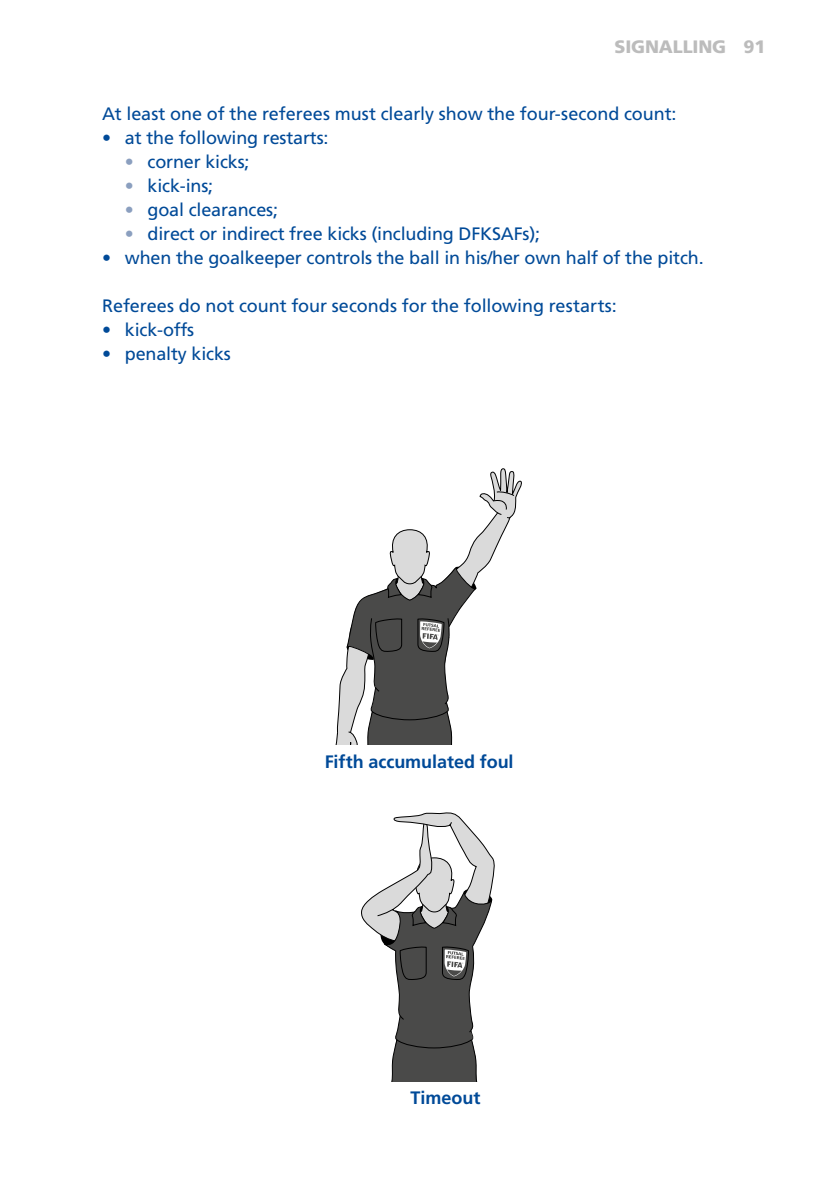
<style>
.page{position:relative;width:840px;height:1191px;background:#fff}
.page>*{position:absolute;margin:0;border:0;box-sizing:border-box;transform-origin:0 0}
.t1{font:18px "Frutiger LT Pro";letter-spacing:-.01em;color:#004a98}
.t2{font:700 18px "Frutiger LT Pro";letter-spacing:-.005em;color:#004a98}
.t3{font:900 18px "Frutiger LT Pro";letter-spacing:-.01em;color:#bcbcbc}
.s1{color:#8b9fbf}
</style>
<div class="page">
<svg style="left:335px;top:468px;width:187px;height:276px"></svg>
<svg style="left:361px;top:812px;width:134px;height:269px"></svg>
<p class="t3" style="left:614px;top:36px;width:113px">SIGNALLING</p>
<p class="t3" style="left:743px;top:36px;width:23px">91</p>
<p class="t1" style="left:102px;top:103px;width:575px">At least one of the referees must clearly show the four-second count:</p>
<p class="t1" style="left:102px;top:127px;width:228px">• at the following restarts:</p>
<p class="t1" style="left:125px;top:151px;width:126px"><span class="s1">•</span> corner kicks;</p>
<p class="t1" style="left:125px;top:175px;width:90px"><span class="s1">•</span> kick-ins;</p>
<p class="t1" style="left:125px;top:199px;width:155px"><span class="s1">•</span> goal clearances;</p>
<p class="t1" style="left:125px;top:223px;width:416px"><span class="s1">•</span> direct or indirect free kicks (including DFKSAFs);</p>
<p class="t1" style="left:102px;top:247px;width:602px">• when the goalkeeper controls the ball in his/her own half of the pitch.</p>
<p class="t1" style="left:102px;top:295px;width:516px">Referees do not count four seconds for the following restarts:</p>
<p class="t1" style="left:102px;top:319px;width:93px">• kick-offs</p>
<p class="t1" style="left:102px;top:343px;width:130px">• penalty kicks</p>
<p class="t2" style="left:324px;top:751px;width:190px">Fifth accumulated foul</p>
<p class="t2" style="left:410px;top:1087px;width:72px">Timeout</p>
</div>
